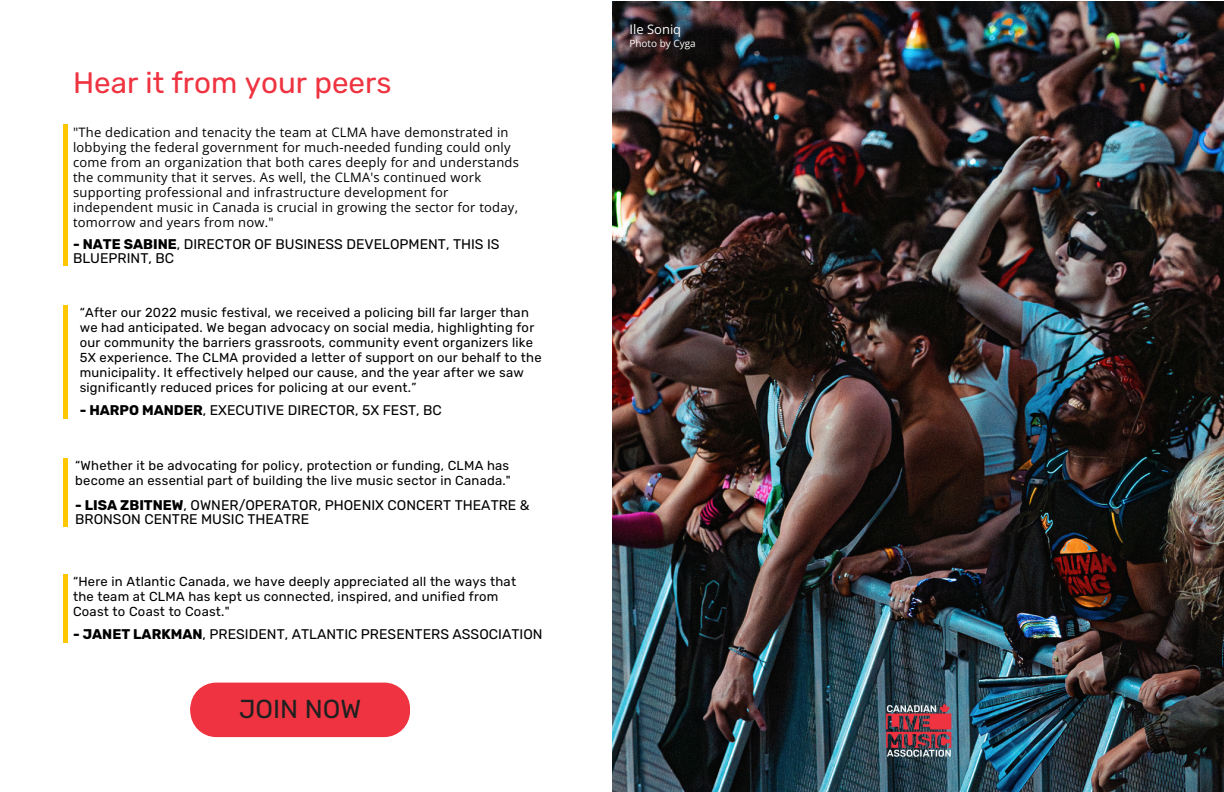
<style>
.page{position:relative;width:1224px;height:792px;background:#fff}
.page>*{position:absolute;margin:0;border:0;box-sizing:border-box;transform-origin:0 0}
.t1{font:29.6px "Rubik";color:#ef3340}
.t2{font:26px "Rubik";color:#202020}
.t3{font:14px/13.5px "Rubik";color:#000}
.t4{font:13px/15px "Rubik";letter-spacing:.02em;color:#000}
.t5{font:13px/15px "Open Sans";letter-spacing:.02em;color:#000}
.t6{font:13px "Open Sans";color:#fff}
.t7{font:10px "Open Sans";color:#fff}
.s1{font-weight:700}
</style>
<div class="page">
<img style="left:612px;top:2px;width:612px;height:790px">
<div style="left:63px;top:124px;width:5px;height:142px;background:#ffc700"></div>
<div style="left:63px;top:306px;width:5px;height:113px;background:#ffc700"></div>
<div style="left:63px;top:459px;width:5px;height:68px;background:#ffc700"></div>
<div style="left:63px;top:574px;width:5px;height:69px;background:#ffc700"></div>
<img style="left:881px;top:699px;width:74px;height:65px">
<svg style="left:190px;top:714px;width:220px;height:23px"></svg>
<div style="left:190px;top:683px;width:220px;height:51px;background:#ef3340;border-radius:26px"></div>
<h3 class="t1" style="left:73px;top:65px;width:320px">Hear it from your peers</h3>
<h4 class="t5" style="left:73px;top:124px;width:447px">"The dedication and tenacity the team at CLMA have demonstrated in lobbying the federal government for much-needed funding could only come from an organization that both cares deeply for and understands the community that it serves. As well, the CLMA's continued work supporting professional and infrastructure development for independent music in Canada is crucial in growing the sector for today, tomorrow and years from now."</h4>
<h4 class="t3" style="left:73px;top:238px;width:428px"><span class="s1">- NATE SABINE</span>, DIRECTOR OF BUSINESS DEVELOPMENT, THIS IS<br>BLUEPRINT, BC</h4>
<p class="t4" style="left:80px;top:305px;width:463px">“After our 2022 music festival, we received a policing bill far larger than we had anticipated. We began advocacy on social media, highlighting for our community the barriers grassroots, community event organizers like 5X experience. The CLMA provided a letter of support on our behalf to the municipality. It effectively helped our cause, and the year after we saw significantly reduced prices for policing at our event.”</p>
<p class="t3" style="left:80px;top:404px;width:364px"><span class="s1">- HARPO MANDER</span>, EXECUTIVE DIRECTOR, 5X FEST, BC</p>
<h2 class="t4" style="left:75px;top:458px;width:437px">“Whether it be advocating for policy, protection or funding, CLMA has become an essential part of building the live music sector in Canada."</h2>
<p class="t3" style="left:75px;top:498px;width:456px"><span class="s1">- LISA ZBITNEW</span>, OWNER/OPERATOR, PHOENIX CONCERT THEATRE &amp;<br>BRONSON CENTRE MUSIC THEATRE</p>
<p class="t4" style="left:73px;top:574px;width:445px">“Here in Atlantic Canada, we have deeply appreciated all the ways that the team at CLMA has kept us connected, inspired, and unified from<br>Coast to Coast to Coast."</p>
<p class="t3" style="left:73px;top:628px;width:471px"><span class="s1">- JANET LARKMAN</span>, PRESIDENT, ATLANTIC PRESENTERS ASSOCIATION</p>
<p class="t2" style="left:239px;top:694px;width:124px">JOIN NOW</p>
<h3 class="t6" style="left:630px;top:20px;width:53px">Ile Soniq</h3>
<h4 class="t7" style="left:630px;top:36px;width:68px">Photo by Cyga</h4>
</div>
